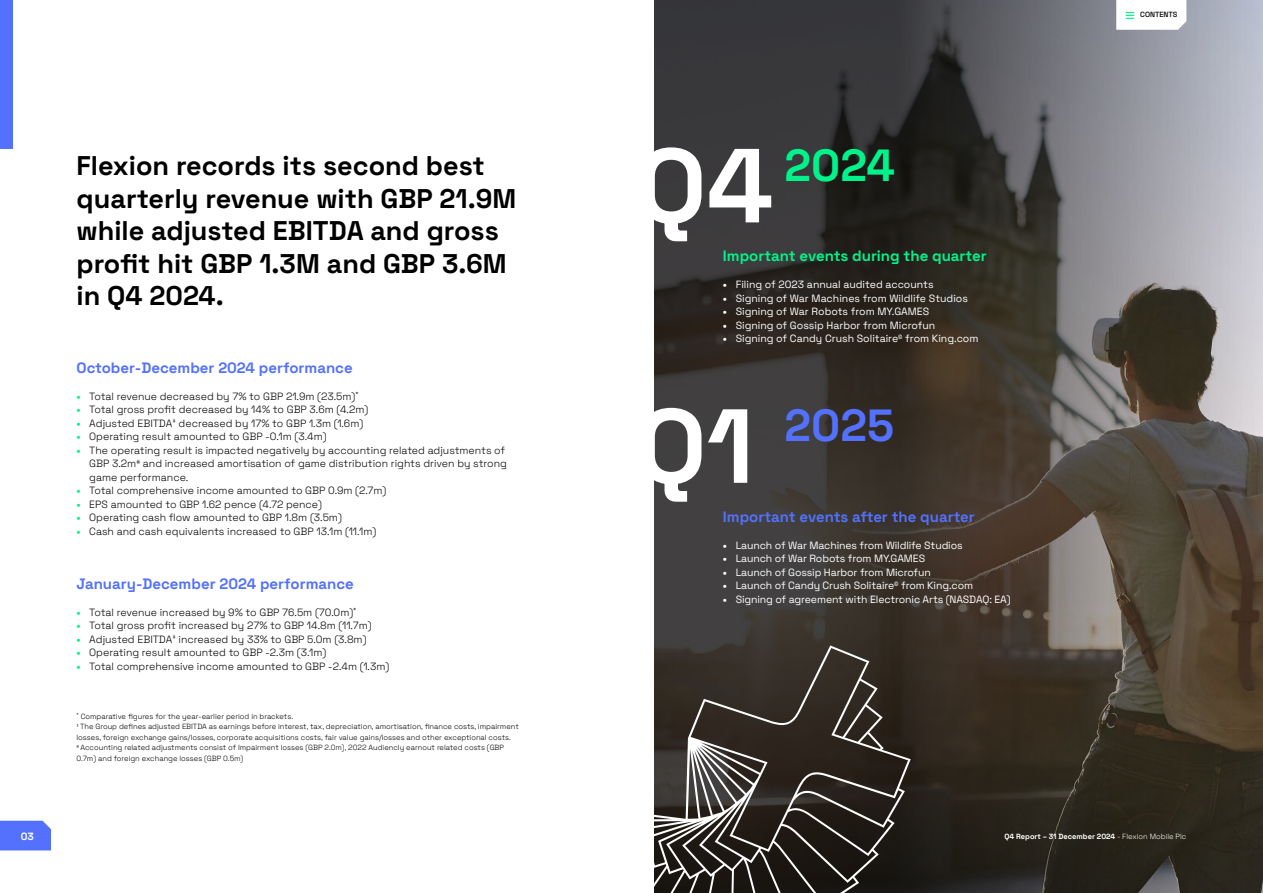
<style>
.page{position:relative;width:1263px;height:893px;background:#fff}
.page>*{position:absolute;margin:0;border:0;box-sizing:border-box;transform-origin:0 0}
.t1{font:700 105px "Space Grotesk";color:#fff}
.t2{font:700 45px "Space Grotesk";color:#00f38a}
.t3{font:700 45px "Space Grotesk";color:#5371fd}
.t4{font:700 27px/32.4px "Space Grotesk";color:#000}
.t5{font:700 15px "Space Grotesk";color:#5371fd}
.t6{font:700 15px "Space Grotesk";color:#00f38a}
.t7{font:300 10.5px/13.5px "Space Grotesk";color:#000}
.t8{font:10.5px "Space Grotesk";letter-spacing:-.01em;color:#fff}
.t9{font:700 10.5px "Space Grotesk";color:#fff}
.t10{font:300 7.5px/10.5px "Space Grotesk";color:#000}
.t11{font:700 7.5px "Space Grotesk";color:#fff}
.t12{font:500 7.5px "Space Grotesk";color:#000}
.s1{font-weight:700;color:#00f38a}
.s2{font-weight:700}
.s3{font-weight:300}
</style>
<div class="page">
<svg style="left:0;top:821px;width:51px;height:29px"></svg>
<div style="left:0;top:0;width:13px;height:149px;background:#5371fd"></div>
<svg style="left:655px;top:0;width:608px;height:893px;background:#4c4844"></svg>
<svg style="left:1116px;top:0;width:70px;height:30px"></svg>
<svg style="left:654px;top:645px;width:257px;height:248px;background:#3e3833"></svg>
<p class="t9" style="left:21px;top:828px;width:15px">03</p>
<h3 class="t4" style="left:77px;top:148px;width:441px">Flexion records its second best quarterly revenue with GBP 21.9M while adjusted EBITDA and gross profit hit GBP 1.3M and GBP 3.6M in Q4 2024.</h3>
<h3 class="t5" style="left:77px;top:356px;width:278px">October-December 2024 performance</h3>
<p class="t7" style="left:77px;top:389px;width:283px"><span class="s1">•</span> Total revenue decreased by 7% to GBP 21.9m (23.5m)<sup>*</sup></p>
<p class="t7" style="left:77px;top:402px;width:293px"><span class="s1">•</span> Total gross profit decreased by 14% to GBP 3.6m (4.2m)</p>
<p class="t7" style="left:77px;top:416px;width:288px"><span class="s1">•</span> Adjusted EBITDA<sup>‡</sup> decreased by 17% to GBP 1.3m (1.6m)</p>
<p class="t7" style="left:77px;top:429px;width:252px"><span class="s1">•</span> Operating result amounted to GBP -0.1m (3.4m)</p>
<p class="t7" style="left:89px;top:443px;width:419px;text-indent:-13px"><span class="s1">•</span> The operating result is impacted negatively by accounting related adjustments of<br>GBP 3.2m<sup>#</sup> and increased amortisation of game distribution rights driven by strong game performance.</p>
<p class="t7" style="left:77px;top:483px;width:311px"><span class="s1">•</span> Total comprehensive income amounted to GBP 0.9m (2.7m)</p>
<p class="t7" style="left:77px;top:497px;width:247px"><span class="s1">•</span> EPS amounted to GBP 1.62 pence (4.72 pence)</p>
<p class="t7" style="left:77px;top:510px;width:267px"><span class="s1">•</span> Operating cash flow amounted to GBP 1.8m (3.5m)</p>
<p class="t7" style="left:77px;top:524px;width:301px"><span class="s1">•</span> Cash and cash equivalents increased to GBP 13.1m (11.1m)</p>
<h3 class="t5" style="left:77px;top:572px;width:279px">January-December 2024 performance</h3>
<p class="t7" style="left:77px;top:605px;width:281px"><span class="s1">•</span> Total revenue increased by 9% to GBP 76.5m (70.0m)<sup>*</sup></p>
<p class="t7" style="left:77px;top:618px;width:297px"><span class="s1">•</span> Total gross profit increased by 27% to GBP 14.8m (11.7m)</p>
<p class="t7" style="left:77px;top:632px;width:292px"><span class="s1">•</span> Adjusted EBITDA<sup>‡</sup> increased by 33% to GBP 5.0m (3.8m)</p>
<p class="t7" style="left:77px;top:645px;width:251px"><span class="s1">•</span> Operating result amounted to GBP -2.3m (3.1m)</p>
<p class="t7" style="left:77px;top:659px;width:314px"><span class="s1">•</span> Total comprehensive income amounted to GBP -2.4m (1.3m)</p>
<p class="t10" style="left:77px;top:711px;width:444px"><sup>*</sup> Comparative figures for the year-earlier period in brackets.<br><sup>‡</sup> The Group defines adjusted EBITDA as earnings before interest, tax, depreciation, amortisation, finance costs, impairment losses, foreign exchange gains/losses, corporate acquisitions costs, fair value gains/losses and other exceptional costs.<br><sup>#</sup> Accounting related adjustments consist of Impairment losses (GBP 2.0m), 2022 Audiencly earnout related costs (GBP 0.7m) and foreign exchange losses (GBP 0.5m)</p>
<h1 class="t1" style="left:636px;top:103px;width:139px">Q4</h1>
<h2 class="t2" style="left:784px;top:129px;width:112px">2024</h2>
<h3 class="t6" style="left:723px;top:244px;width:265px">Important events during the quarter</h3>
<p class="t8" style="left:723px;top:277px;width:212px"><span class="s2">•</span> Filing of 2023 annual audited accounts</p>
<p class="t8" style="left:723px;top:290px;width:246px"><span class="s2">•</span> Signing of War Machines from Wildlife Studios</p>
<p class="t8" style="left:723px;top:304px;width:208px"><span class="s2">•</span> Signing of War Robots from MY.GAMES</p>
<p class="t8" style="left:723px;top:317px;width:214px"><span class="s2">•</span> Signing of Gossip Harbor from Microfun</p>
<p class="t8" style="left:723px;top:331px;width:257px"><span class="s2">•</span> Signing of Candy Crush Solitaire<sup>©</sup> from King.com</p>
<h1 class="t1" style="left:636px;top:364px;width:120px">Q1</h1>
<h2 class="t3" style="left:784px;top:390px;width:111px">2025</h2>
<h3 class="t5" style="left:723px;top:505px;width:253px">Important events after the quarter</h3>
<p class="t8" style="left:723px;top:537px;width:241px"><span class="s2">•</span> Launch of War Machines from Wildlife Studios</p>
<p class="t8" style="left:723px;top:551px;width:204px"><span class="s2">•</span> Launch of War Robots from MY.GAMES</p>
<p class="t8" style="left:723px;top:564px;width:209px"><span class="s2">•</span> Launch of Gossip Harbor from Microfun</p>
<p class="t8" style="left:723px;top:578px;width:252px"><span class="s2">•</span> Launch of Candy Crush Solitaire<sup>©</sup> from King.com</p>
<p class="t8" style="left:723px;top:591px;width:289px"><span class="s2">•</span> Signing of agreement with Electronic Arts (NASDAQ: EA)</p>
<p class="t12" style="left:1140px;top:9px;width:39px">CONTENTS</p>
<p class="t11" style="left:1004px;top:831px;width:184px">Q4 Report – 31 December 2024 <span class="s3">- Flexion Mobile Plc</span></p>
</div>
